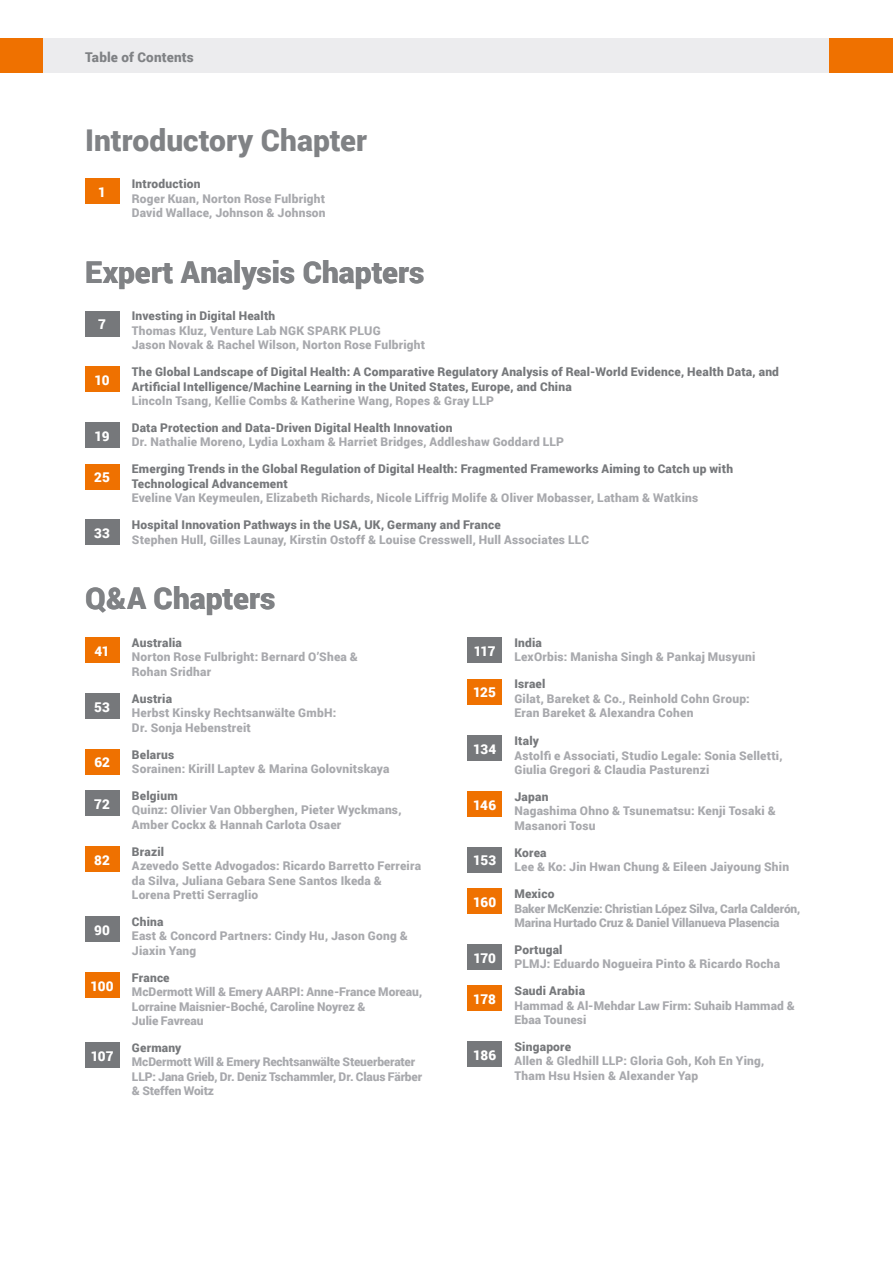
<style>
.page{position:relative;width:893px;height:1263px;background:#fff}
.page>*{position:absolute;margin:0;border:0;box-sizing:border-box;transform-origin:0 0}
.MS_Body_Text_-_Secon{font:900 30px "Roboto";color:#808285}
.MS_Body_Text_-_Secon-2{font:900 13.5px "Roboto";letter-spacing:.01em;color:#fff}
.MS_Body_Text_-_First{font:900 13.5px "Roboto";letter-spacing:-.03em;color:#fff}
.MS_Body_Text_-_Secon-3{font:900 13.5px "Roboto";letter-spacing:.01em;color:#808285}
.MS_Body_Text_-_Secon-4{font:900 12px/14.4px "Roboto";letter-spacing:.015em;color:#a8a9ad}
.MS_Body_Text_-_First-2{font:900 12px/14.4px "Roboto";letter-spacing:.015em;color:#a8a9ad}
.MS_Body_Text_-_Secon-5{font:900 12px/14.4px "Roboto";letter-spacing:.015em;color:#76787b}
.MS_Body_Text_-_First-3{font:900 12px/14.4px "Roboto";letter-spacing:.015em;color:#76787b}
.MS_Body_Text_-_Secon-6{font:900 12px/14.4px "Roboto";letter-spacing:-.015em;color:#a8a9ad}
.MS_Body_Text_-_Secon-7{font:900 12px/14.4px "Roboto";letter-spacing:-.005em;color:#a8a9ad}
.MS_Body_Text_-_First-4{font:900 12px/14.4px "Roboto";letter-spacing:-.015em;color:#a8a9ad}
.MS_Heading{font:900 12px/14.4px "Roboto";letter-spacing:.015em;color:#a8a9ad}
.MS_Heading-2{font:900 12px "Roboto";letter-spacing:.01em;color:#76787b}
.s1{color:#76787b}
.s2{color:#a8a9ad}
</style>
<div class="page">
<div style="left:85px;top:311px;width:34px;height:25px;background:#76787b"></div>
<div style="left:85px;top:367px;width:34px;height:25px;background:#ef7100"></div>
<div style="left:85px;top:422px;width:34px;height:26px;background:#76787b"></div>
<div style="left:85px;top:637px;width:34px;height:26px;background:#ef7100"></div>
<div style="left:85px;top:693px;width:34px;height:26px;background:#76787b"></div>
<div style="left:468px;top:735px;width:34px;height:26px;background:#76787b"></div>
<div style="left:468px;top:791px;width:34px;height:26px;background:#ef7100"></div>
<div style="left:85px;top:749px;width:34px;height:25px;background:#ef7100"></div>
<div style="left:85px;top:790px;width:34px;height:26px;background:#76787b"></div>
<div style="left:85px;top:846px;width:34px;height:26px;background:#ef7100"></div>
<div style="left:85px;top:916px;width:34px;height:26px;background:#76787b"></div>
<div style="left:85px;top:972px;width:34px;height:26px;background:#ef7100"></div>
<div style="left:85px;top:1042px;width:34px;height:26px;background:#76787b"></div>
<div style="left:468px;top:637px;width:34px;height:26px;background:#76787b"></div>
<div style="left:468px;top:847px;width:34px;height:26px;background:#76787b"></div>
<div style="left:468px;top:888px;width:34px;height:26px;background:#ef7100"></div>
<div style="left:468px;top:944px;width:34px;height:26px;background:#76787b"></div>
<div style="left:468px;top:986px;width:34px;height:25px;background:#ef7100"></div>
<div style="left:468px;top:1041px;width:34px;height:26px;background:#76787b"></div>
<div style="left:468px;top:679px;width:34px;height:25px;background:#ef7100"></div>
<div style="left:43px;top:38px;width:786px;height:34px;background:#ececee"></div>
<div style="left:0;top:38px;width:43px;height:34px;background:#ef7100"></div>
<div style="left:829px;top:38px;width:64px;height:34px;background:#ef7100"></div>
<div style="left:85px;top:179px;width:34px;height:25px;background:#ef7100"></div>
<div style="left:85px;top:464px;width:34px;height:25px;background:#ef7100"></div>
<div style="left:85px;top:520px;width:34px;height:25px;background:#76787b"></div>
<p class="MS_Body_Text_-_Secon-3" style="left:85px;top:48px;width:110px">Table of Contents</p>
<p class="MS_Body_Text_-_Secon" style="left:85px;top:119px;width:284px">Introductory Chapter</p>
<p class="MS_Body_Text_-_Secon-2" style="left:98px;top:183px;width:9px">1</p>
<p class="MS_Body_Text_-_Secon-4" style="left:132px;top:176px;width:195px"><span class="s1">Introduction<br></span>Roger Kuan, Norton Rose Fulbright<br>David Wallace, Johnson &amp; Johnson</p>
<p class="MS_Body_Text_-_Secon" style="left:85px;top:251px;width:341px">Expert Analysis Chapters</p>
<p class="MS_Body_Text_-_Secon-2" style="left:98px;top:315px;width:9px">7</p>
<p class="MS_Body_Text_-_Secon-2" style="left:95px;top:371px;width:17px">10</p>
<p class="MS_Heading" style="left:132px;top:308px;width:250px"><span class="s1">Investing in Digital Health<br></span>Thomas Kluz, Venture Lab NGK SPARK PLUG</p>
<p class="MS_Body_Text_-_First-2" style="left:132px;top:337px;width:295px">Jason Novak &amp; Rachel Wilson, Norton Rose Fulbright</p>
<p class="MS_Body_Text_-_First-3" style="left:132px;top:364px;width:649px">The Global Landscape of Digital Health: A Comparative Regulatory Analysis of Real-World Evidence, Health Data, and<br>Artificial Intelligence/Machine Learning in the United States, Europe, and China<br><span class="s2">Lincoln Tsang, Kellie Combs &amp; Katherine Wang, Ropes &amp; Gray LLP</span></p>
<p class="MS_Body_Text_-_First" style="left:95px;top:426px;width:16px">19</p>
<p class="MS_Body_Text_-_First-2" style="left:132px;top:420px;width:434px"><span class="s1">Data Protection and Data-Driven Digital Health Innovation<br></span>Dr. Nathalie Moreno, Lydia Loxham &amp; Harriet Bridges, Addleshaw Goddard LLP</p>
<p class="MS_Body_Text_-_Secon-2" style="left:94px;top:468px;width:17px">25</p>
<p class="MS_Body_Text_-_Secon-5" style="left:132px;top:461px;width:603px">Emerging Trends in the Global Regulation of Digital Health: Fragmented Frameworks Aiming to Catch up with<br>Technological Advancement<br><span class="s2">Eveline Van Keymeulen, Elizabeth Richards, Nicole Liffrig Molife &amp; Oliver Mobasser, Latham &amp; Watkins</span></p>
<p class="MS_Body_Text_-_Secon-2" style="left:94px;top:524px;width:17px">33</p>
<p class="MS_Body_Text_-_Secon-5" style="left:132px;top:517px;width:370px">Hospital Innovation Pathways in the USA, UK, Germany and France</p>
<p class="MS_Body_Text_-_Secon-4" style="left:132px;top:532px;width:459px">Stephen Hull, Gilles Launay, Kirstin Ostoff &amp; Louise Cresswell, Hull Associates LLC</p>
<p class="MS_Body_Text_-_Secon" style="left:85px;top:577px;width:192px">Q&amp;A Chapters</p>
<p class="MS_Body_Text_-_First" style="left:95px;top:641px;width:17px">41</p>
<p class="MS_Body_Text_-_First-2" style="left:132px;top:635px;width:228px"><span class="s1">Australia<br></span>Norton Rose Fulbright: Bernard O’Shea &amp;<br>Rohan Sridhar</p>
<p class="MS_Body_Text_-_First" style="left:94px;top:697px;width:17px">53</p>
<p class="MS_Body_Text_-_First-3" style="left:132px;top:691px;width:42px">Austria</p>
<p class="MS_Body_Text_-_Secon-4" style="left:132px;top:705px;width:206px">Herbst Kinsky Rechtsanwälte GmbH:<br>Dr. Sonja Hebenstreit</p>
<p class="MS_Body_Text_-_Secon-2" style="left:94px;top:753px;width:17px">62</p>
<p class="MS_Body_Text_-_Secon-4" style="left:132px;top:747px;width:259px"><span class="s1">Belarus<br></span>Sorainen: Kirill Laptev &amp; Marina Golovnitskaya</p>
<p class="MS_Body_Text_-_Secon-2" style="left:94px;top:794px;width:17px">72</p>
<p class="MS_Body_Text_-_Secon-4" style="left:132px;top:788px;width:271px"><span class="s1">Belgium<br></span>Quinz: Olivier Van Obberghen, Pieter Wyckmans,<br>Amber Cockx &amp; Hannah Carlota Osaer</p>
<p class="MS_Body_Text_-_Secon-2" style="left:94px;top:850px;width:17px">82</p>
<p class="MS_Body_Text_-_Secon-4" style="left:132px;top:844px;width:291px"><span class="s1">Brazil<br></span>Azevedo Sette Advogados: Ricardo Barretto Ferreira da Silva, Juliana Gebara Sene Santos Ikeda &amp;<br>Lorena Pretti Serraglio</p>
<p class="MS_Body_Text_-_Secon-2" style="left:94px;top:920px;width:17px">90</p>
<p class="MS_Body_Text_-_Secon-4" style="left:132px;top:914px;width:277px"><span class="s1">China<br></span>East &amp; Concord Partners: Cindy Hu, Jason Gong &amp;<br>Jiaxin Yang</p>
<p class="MS_Body_Text_-_Secon-2" style="left:91px;top:976px;width:25px">100</p>
<p class="MS_Body_Text_-_Secon-7" style="left:132px;top:970px;width:292px"><span class="s1">France<br></span>McDermott Will &amp; Emery AARPI: Anne-France Moreau,<br>Lorraine Maisnier-Boché, Caroline Noyrez &amp;<br>Julie Favreau</p>
<p class="MS_Body_Text_-_Secon-2" style="left:91px;top:1046px;width:24px">107</p>
<p class="MS_Body_Text_-_Secon-6" style="left:132px;top:1040px;width:292px"><span class="s1">Germany<br></span>McDermott Will &amp; Emery Rechtsanwälte Steuerberater LLP: Jana Grieb, Dr. Deniz Tschammler, Dr. Claus Färber &amp; Steffen Woitz</p>
<p class="MS_Body_Text_-_Secon-2" style="left:474px;top:641px;width:23px">117</p>
<p class="MS_Body_Text_-_Secon-4" style="left:514px;top:635px;width:242px"><span class="s1">India<br></span>LexOrbis: Manisha Singh &amp; Pankaj Musyuni</p>
<p class="MS_Body_Text_-_Secon-2" style="left:473px;top:683px;width:24px">125</p>
<p class="MS_Body_Text_-_Secon-4" style="left:514px;top:676px;width:237px"><span class="s1">Israel<br></span>Gilat, Bareket &amp; Co., Reinhold Cohn Group:<br>Eran Bareket &amp; Alexandra Cohen</p>
<p class="MS_Body_Text_-_Secon-2" style="left:473px;top:739px;width:25px">134</p>
<p class="MS_Body_Text_-_Secon-4" style="left:514px;top:733px;width:270px"><span class="s1">Italy<br></span>Astolfi e Associati, Studio Legale: Sonia Selletti,<br>Giulia Gregori &amp; Claudia Pasturenzi</p>
<p class="MS_Body_Text_-_Secon-2" style="left:473px;top:795px;width:25px">146</p>
<p class="MS_Body_Text_-_Secon-4" style="left:514px;top:789px;width:263px"><span class="s1">Japan<br></span>Nagashima Ohno &amp; Tsunematsu: Kenji Tosaki &amp;<br>Masanori Tosu</p>
<p class="MS_Body_Text_-_Secon-2" style="left:473px;top:851px;width:25px">153</p>
<p class="MS_Heading-2" style="left:514px;top:844px;width:34px">Korea</p>
<p class="MS_Body_Text_-_First-2" style="left:514px;top:859px;width:276px">Lee &amp; Ko: Jin Hwan Chung &amp; Eileen Jaiyoung Shin</p>
<p class="MS_Body_Text_-_First" style="left:473px;top:892px;width:25px">160</p>
<p class="MS_Body_Text_-_First-4" style="left:514px;top:886px;width:287px"><span class="s1">Mexico<br></span>Baker McKenzie: Christian López Silva, Carla Calderón,<br>Marina Hurtado Cruz &amp; Daniel Villanueva Plasencia</p>
<p class="MS_Body_Text_-_First" style="left:473px;top:948px;width:24px">170</p>
<p class="MS_Body_Text_-_First-2" style="left:514px;top:942px;width:267px"><span class="s1">Portugal<br></span>PLMJ: Eduardo Nogueira Pinto &amp; Ricardo Rocha</p>
<p class="MS_Body_Text_-_First" style="left:473px;top:990px;width:24px">178</p>
<p class="MS_Body_Text_-_First-2" style="left:514px;top:983px;width:282px"><span class="s1">Saudi Arabia<br></span>Hammad &amp; Al-Mehdar Law Firm: Suhaib Hammad &amp;<br>Ebaa Tounesi</p>
<p class="MS_Body_Text_-_First" style="left:473px;top:1045px;width:24px">186</p>
<p class="MS_Body_Text_-_First-2" style="left:514px;top:1039px;width:251px"><span class="s1">Singapore<br></span>Allen &amp; Gledhill LLP: Gloria Goh, Koh En Ying,</p>
<p class="MS_Body_Text_-_Secon-4" style="left:514px;top:1068px;width:185px">Tham Hsu Hsien &amp; Alexander Yap</p>
</div>
